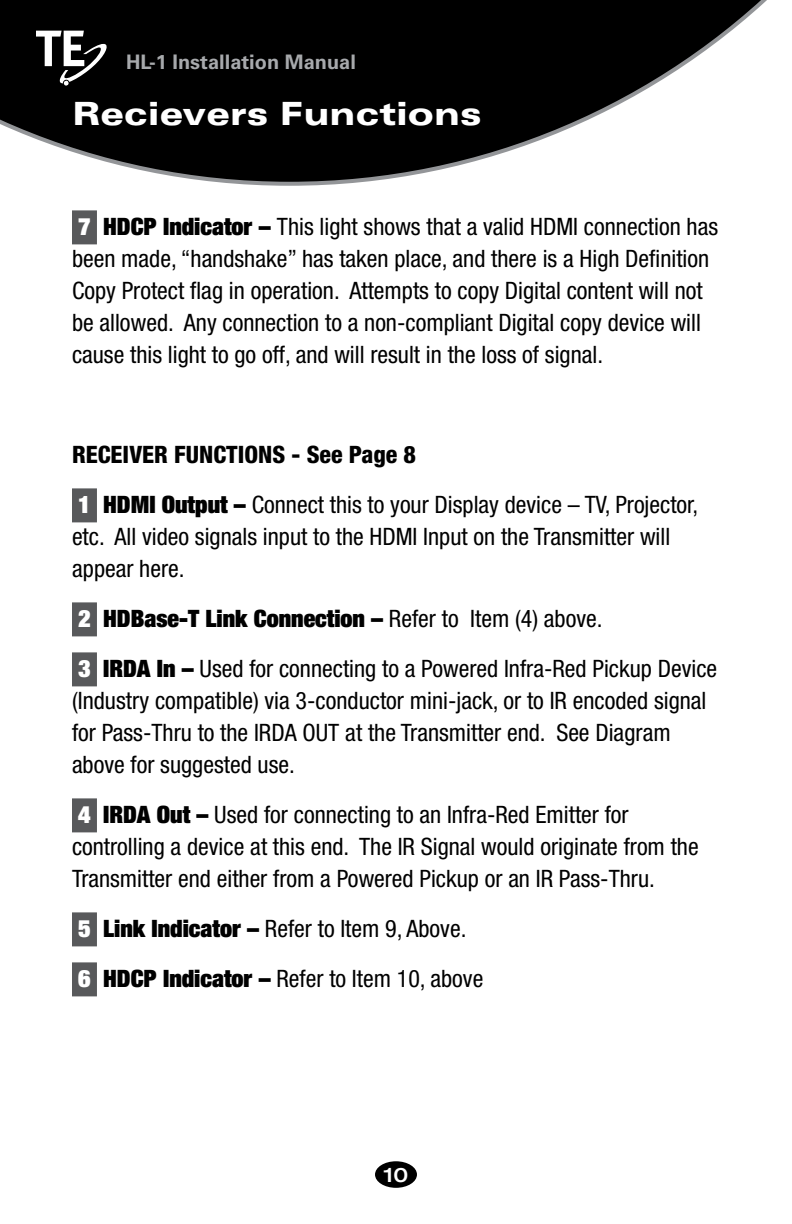
<style>
.page{position:relative;width:792px;height:1224px;background:#fff}
.page>*{position:absolute;margin:0;border:0;box-sizing:border-box;transform-origin:0 0}
.t1{font:900 expanded 32px "Univers";color:#fff}
.t2{font:condensed 24px/32px "Helvetica Neue";color:#000}
.t3{font:700 20px "Univers";color:#a7a9ac}
.t4{font:500 expanded 20px "Helvetica Neue";color:#fff}
.s1{font-weight:900;font-stretch:expanded;color:#fff}
.s2{font-weight:900;font-stretch:expanded}
.s3{font-weight:800}
</style>
<div class="page">
<svg style="left:0;top:0;width:588px;height:186px;background:#212121"></svg>
<svg style="left:588px;top:0;width:179px;height:120px"></svg>
<div style="left:375px;top:1161px;width:42px;height:27px;background:#000;border-radius:50%"></div>
<svg style="left:36px;top:31px;width:73px;height:55px"></svg>
<div style="left:72px;top:210px;width:25px;height:34px;background:#58595b"></div>
<div style="left:72px;top:488px;width:25px;height:34px;background:#58595b"></div>
<div style="left:72px;top:602px;width:25px;height:34px;background:#58595b"></div>
<div style="left:72px;top:652px;width:25px;height:34px;background:#58595b"></div>
<div style="left:72px;top:798px;width:25px;height:34px;background:#58595b"></div>
<div style="left:72px;top:912px;width:25px;height:34px;background:#58595b"></div>
<div style="left:72px;top:962px;width:25px;height:34px;background:#58595b"></div>
<p class="t3" style="left:126px;top:50px;width:231px">HL-1 Installation Manual</p>
<h1 class="t1" style="left:72px;top:95px;width:411px">Recievers Functions</h1>
<p class="t2" style="left:72px;top:211px;width:648px"><span class="s1">7</span> <span class="s2">HDCP Indicator –</span> This light shows that a valid HDMI connection has been made, “handshake” has taken place, and there is a High Definition Copy Protect flag in operation. Attempts to copy Digital content will not be allowed. Any connection to a non-compliant Digital copy device will cause this light to go off, and will result in the loss of signal.</p>
<p class="t2" style="left:72px;top:430px;width:628px;line-height:50px"><span class="s3">RECEIVER FUNCTIONS - See Page 8<br></span><span class="s1">1</span> <span class="s2">HDMI Output –</span> Connect this to your Display device – TV, Projector,</p>
<p class="t2" style="left:72px;top:521px;width:600px">etc. All video signals input to the HDMI Input on the Transmitter will appear here.</p>
<p class="t2" style="left:78px;top:594px;width:641px;line-height:50px"><span class="s1">2</span> <span class="s2">HDBase-T Link Connection –</span> Refer to Item (4) above.<br><span class="s1">3</span> <span class="s2">IRDA In –</span> Used for connecting to a Powered Infra-Red Pickup Device</p>
<p class="t2" style="left:72px;top:685px;width:636px">(Industry compatible) via 3-conductor mini-jack, or to IR encoded signal for Pass-Thru to the IRDA OUT at the Transmitter end. See Diagram above for suggested use.</p>
<p class="t2" style="left:72px;top:799px;width:628px"><span class="s1">4</span> <span class="s2">IRDA Out –</span> Used for connecting to an Infra-Red Emitter for controlling a device at this end. The IR Signal would originate from the<br>Transmitter end either from a Powered Pickup or an IR Pass-Thru.</p>
<p class="t2" style="left:78px;top:904px;width:407px;line-height:50px"><span class="s1">5</span> <span class="s2">Link Indicator –</span> Refer to Item 9, Above.<br><span class="s1">6</span> <span class="s2">HDCP Indicator –</span> Refer to Item 10, above</p>
<p class="t4" style="left:384px;top:1162px;width:26px">10</p>
</div>
